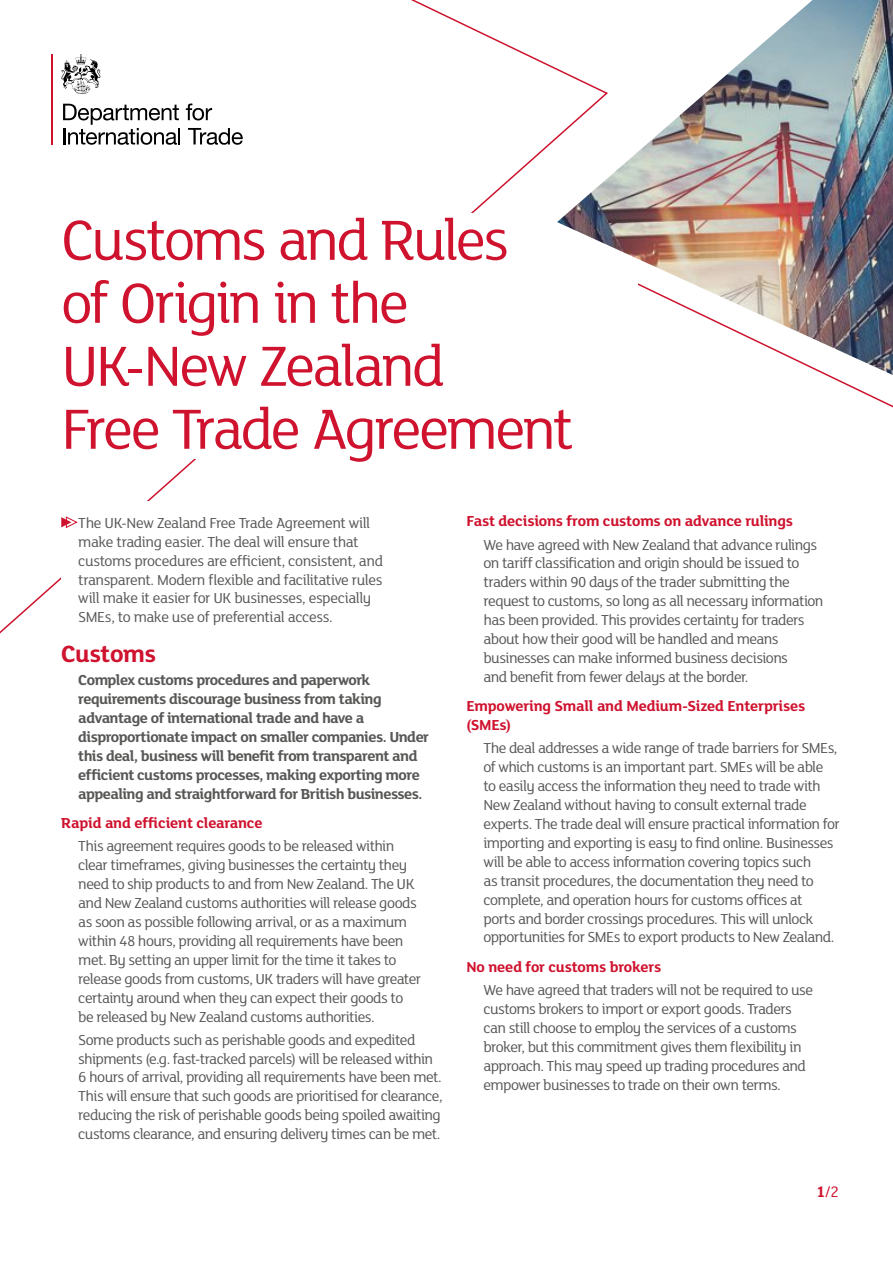
<style>
.page{position:relative;width:893px;height:1263px;background:#fff}
.page>*{position:absolute;margin:0;border:0;box-sizing:border-box;transform-origin:0 0}
.t1{font:61.5px/63px "FS Lola";letter-spacing:-.05em;color:#cf122e}
.Sub_header{font:700 25.5px "FS Lola";letter-spacing:-.02em;color:#cf122e}
.t2{font:16.65px "FS Lola";color:#cf122e}
.Body{font:15.75px/18.9px "FS Lola";letter-spacing:-.035em;color:#575756}
.Body-2{font:700 15.75px/18.9px "FS Lola";letter-spacing:-.035em;color:#575756}
.Sub_header-2{font:700 15.75px/18.9px "FS Lola";letter-spacing:-.01em;color:#cf122e}
.bullet{font:700 15.75px "FS Lola";letter-spacing:-.015em;color:#cf122e}
.s1{font-weight:700}
</style>
<div class="page">
<hr style="left:51px;top:54px;width:2px;height:90px;background:#cd122d">
<svg style="left:186px;top:104px;width:26px;height:16px"></svg>
<svg style="left:63px;top:104px;width:117px;height:41px"></svg>
<svg style="left:188px;top:128px;width:55px;height:17px"></svg>
<svg style="left:61px;top:54px;width:40px;height:40px"></svg>
<svg style="left:61px;top:516px;width:16px;height:12px"></svg>
<img style="left:559px;top:0;width:334px;height:375px">
<img style="left:485px;top:0;width:289px;height:223px">
<p class="t1" style="left:61px;top:206px;width:514px">Customs and Rules<br>of Origin in the<br>UK-New Zealand<br>Free Trade Agreement</p>
<p class="Body" style="left:78px;top:513px;width:306px">The UK-New Zealand Free Trade Agreement will make trading easier. The deal will ensure that customs procedures are efficient, consistent, and transparent. Modern flexible and facilitative rules will make it easier for UK businesses, especially SMEs, to make use of preferential access.</p>
<p class="Sub_header" style="left:61px;top:636px;width:96px">Customs</p>
<p class="Body-2" style="left:78px;top:670px;width:352px">Complex customs procedures and paperwork requirements discourage business from taking advantage of international trade and have a disproportionate impact on smaller companies. Under this deal, business will benefit from transparent and efficient customs processes, making exporting more appealing and straightforward for British businesses.</p>
<p class="Sub_header-2" style="left:61px;top:813px;width:203px">Rapid and efficient clearance</p>
<p class="Body" style="left:78px;top:836px;width:344px">This agreement requires goods to be released within clear timeframes, giving businesses the certainty they need to ship products to and from New Zealand. The UK and New Zealand customs authorities will release goods as soon as possible following arrival, or as a maximum within 48 hours, providing all requirements have been met. By setting an upper limit for the time it takes to release goods from customs, UK traders will have greater certainty around when they can expect their goods to be released by New Zealand customs authorities.</p>
<p class="Body" style="left:78px;top:1029px;width:366px">Some products such as perishable goods and expedited shipments (e.g. fast-tracked parcels) will be released within 6 hours of arrival, providing all requirements have been met.<br>This will ensure that such goods are prioritised for clearance, reducing the risk of perishable goods being spoiled awaiting customs clearance, and ensuring delivery times can be met.</p>
<p class="bullet" style="left:466px;top:510px;width:328px">Fast decisions from customs on advance rulings</p>
<p class="Body" style="left:483px;top:534px;width:342px">We have agreed with New Zealand that advance rulings on tariff classification and origin should be issued to traders within 90 days of the trader submitting the request to customs, so long as all necessary information has been provided. This provides certainty for traders about how their good will be handled and means businesses can make informed business decisions<br>and benefit from fewer delays at the border.</p>
<p class="Sub_header-2" style="left:466px;top:696px;width:340px">Empowering Small and Medium-Sized Enterprises (SMEs)</p>
<p class="Body" style="left:483px;top:738px;width:358px">The deal addresses a wide range of trade barriers for SMEs, of which customs is an important part. SMEs will be able to easily access the information they need to trade with New Zealand without having to consult external trade experts. The trade deal will ensure practical information for importing and exporting is easy to find online. Businesses will be able to access information covering topics such<br>as transit procedures, the documentation they need to complete, and operation hours for customs offices at<br>ports and border crossings procedures. This will unlock opportunities for SMEs to export products to New Zealand.</p>
<p class="Sub_header-2" style="left:466px;top:956px;width:196px">No need for customs brokers</p>
<p class="Body" style="left:483px;top:980px;width:331px">We have agreed that traders will not be required to use customs brokers to import or export goods. Traders can still choose to employ the services of a customs broker, but this commitment gives them flexibility in approach. This may speed up trading procedures and empower businesses to trade on their own terms.</p>
<p class="t2" style="left:816px;top:1181px;width:24px"><span class="s1">1</span>/2</p>
</div>
